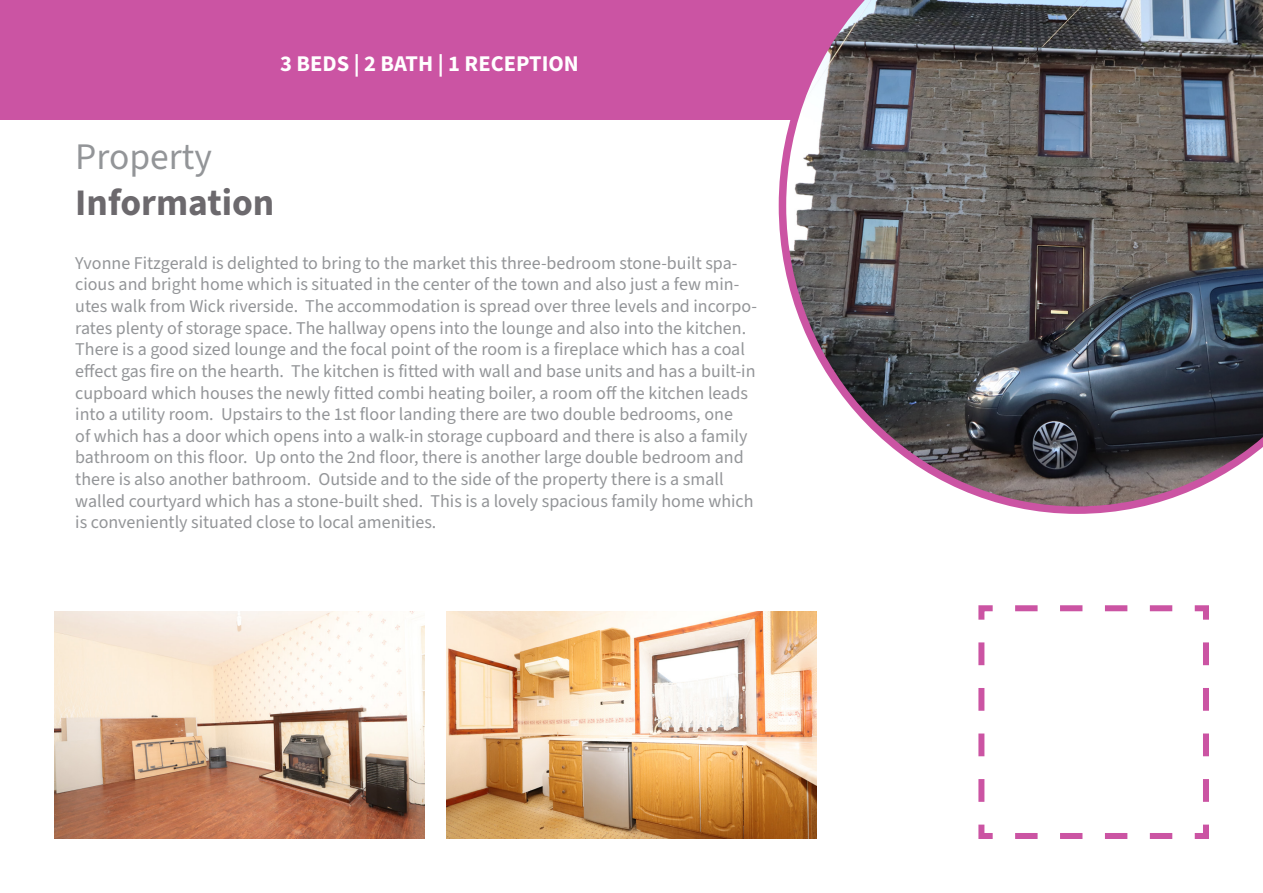
<style>
.page{position:relative;width:1263px;height:893px;background:#fff}
.page>*{position:absolute;margin:0;border:0;box-sizing:border-box;transform-origin:0 0}
.t1{font:700 37.5px "Source Sans 3";color:#6c696d}
.t2{font:37.5px "Source Sans 3";color:#939598}
.t3{font:700 22.5px "Source Sans 3";color:#fff}
.t4{font:18px/21.6px "Source Sans 3";color:#939598}
</style>
<div class="page">
<div style="left:0;top:0;width:1263px;height:119px;background:#cb54a3"></div>
<img style="left:779px;top:0;width:484px;height:514px">
<img style="left:54px;top:611px;width:370px;height:228px">
<img style="left:446px;top:611px;width:370px;height:228px">
<svg style="left:978px;top:605px;width:231px;height:234px"></svg>
<p class="t3" style="left:280px;top:49px;width:300px">3 BEDS | 2 BATH | 1 RECEPTION</p>
<p class="t2" style="left:75px;top:133px;width:138px">Property</p>
<p class="t1" style="left:75px;top:178px;width:201px">Information</p>
<p class="t4" style="left:75px;top:252px;width:683px">Yvonne Fitzgerald is delighted to bring to the market this three-bedroom stone-built spa&shy;cious and bright home which is situated in the center of the town and also just a few min&shy;utes walk from Wick riverside. The accommodation is spread over three levels and incorpo&shy;rates plenty of storage space. The hallway opens into the lounge and also into the kitchen.<br>There is a good sized lounge and the focal point of the room is a fireplace which has a coal effect gas fire on the hearth. The kitchen is fitted with wall and base units and has a built-in cupboard which houses the newly fitted combi heating boiler, a room off the kitchen leads into a utility room. Upstairs to the 1st floor landing there are two double bedrooms, one<br>of which has a door which opens into a walk-in storage cupboard and there is also a family bathroom on this floor. Up onto the 2nd floor, there is another large double bedroom and there is also another bathroom. Outside and to the side of the property there is a small walled courtyard which has a stone-built shed. This is a lovely spacious family home which is conveniently situated close to local amenities.</p>
</div>
